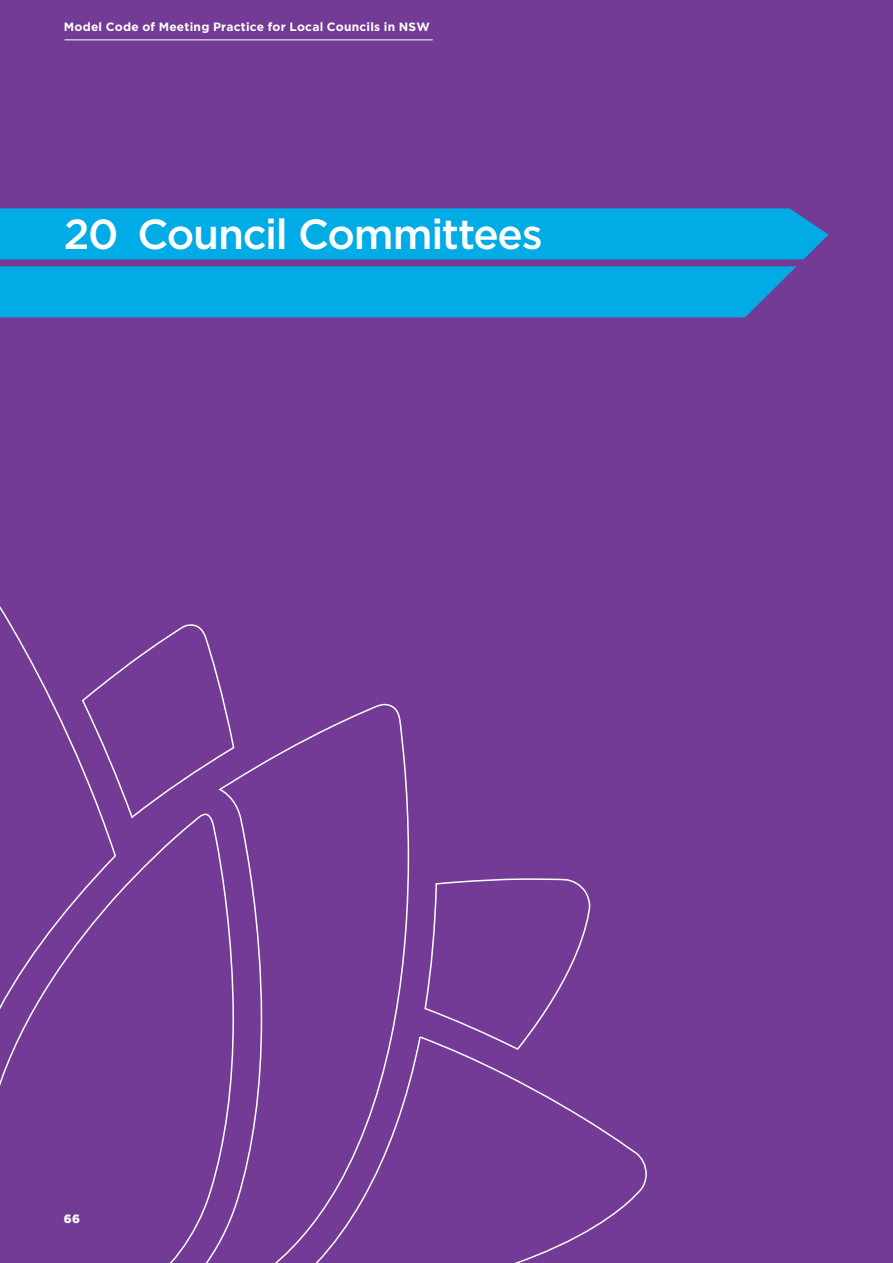
<style>
.page{position:relative;width:893px;height:1263px;background:#733b96}
.page>*{position:absolute;margin:0;border:0;box-sizing:border-box;transform-origin:0 0}
._2__H2{font:500 42px "Gotham";letter-spacing:-.03em;color:#fff}
.t1{font:700 12px "Gotham";letter-spacing:.02em;color:#fff}
.t2{font:900 12px "Gotham";color:#fff}
</style>
<div class="page">
<svg style="left:424px;top:878px;width:167px;height:157px"></svg>
<svg style="left:0;top:606px;width:117px;height:427px"></svg>
<svg style="left:156px;top:703px;width:254px;height:560px"></svg>
<svg style="left:81px;top:623px;width:154px;height:197px"></svg>
<svg style="left:255px;top:1035px;width:392px;height:228px"></svg>
<div style="left:0;top:208px;width:828px;height:51px;background:#00abe6"></div>
<div style="left:0;top:266px;width:796px;height:51px;background:#00abe6"></div>
<hr style="left:65px;top:39px;width:367px;height:1px;background:#fff">
<p class="t1" style="left:64px;top:19px;width:368px">Model Code of Meeting Practice for Local Councils in NSW</p>
<p class="_2__H2" style="left:64px;top:207px;width:480px">20 Council Committees</p>
<p class="t2" style="left:64px;top:1212px;width:18px">66</p>
</div>
